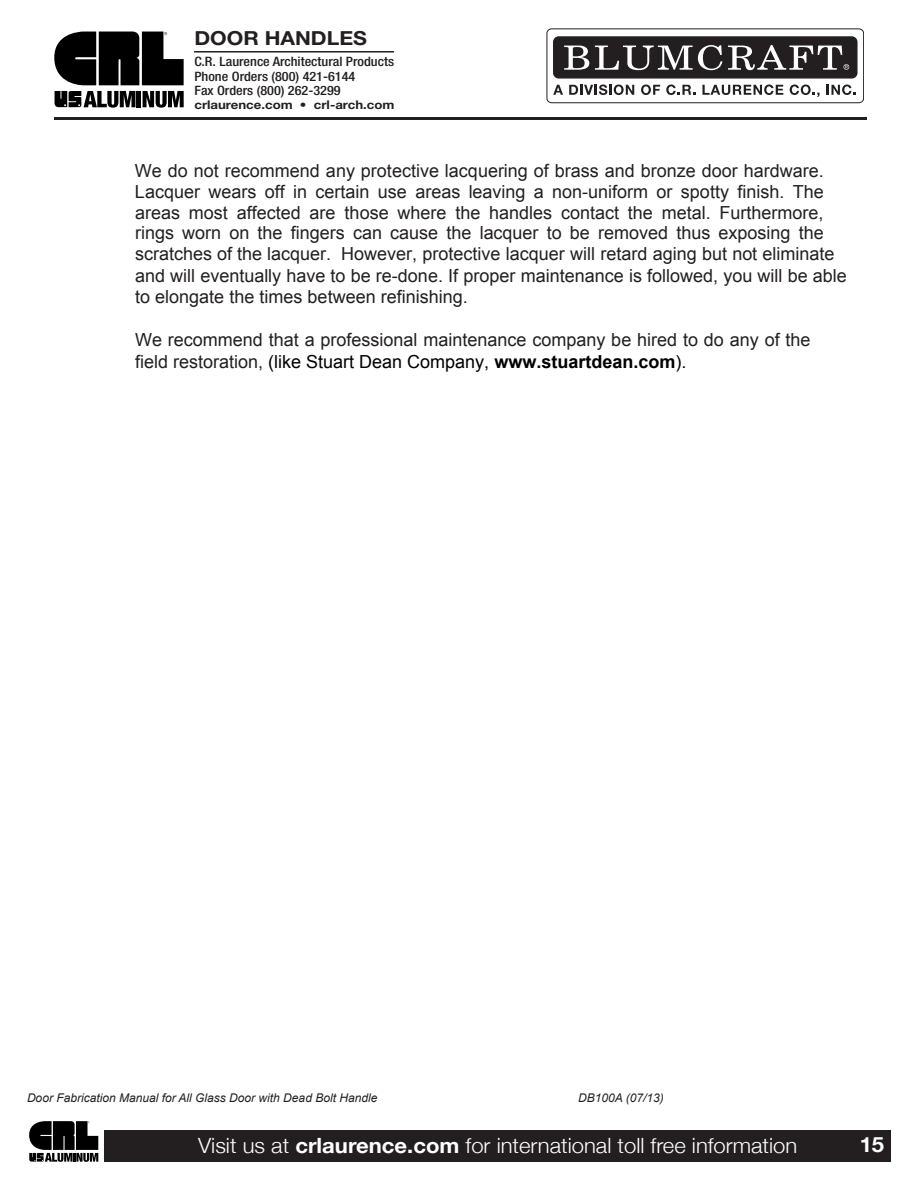
<style>
.page{position:relative;width:918px;height:1188px;background:#fff}
.page>*{position:absolute;margin:0;border:0;box-sizing:border-box;transform-origin:0 0}
.t1{font:300 21px "Helvetica Neue";color:#fff;scale:1.05 1}
.t2{font:700 21px "Helvetica Neue";color:#fff;scale:1.05 1}
.t3{font:700 19.35px "Helvetica Neue";color:#231f20;scale:1.1 1}
.t4{font:18px/21px "Arial";color:#231f20}
.t5{font:500 condensed 12.9px/14.2px "Helvetica Neue";color:#231f20;scale:1.1 1}
.t6{font:italic 12px "Arial";color:#231f20}
.t7{font:700 12px "Helvetica Neue";color:#231f20;scale:1.1 1}
.s1{color:#000}
.s2{font-weight:700;color:#000}
.s3{font-weight:700}
</style>
<div class="page">
<div style="left:104px;top:1130px;width:787px;height:32px;background:#231f20"></div>
<svg style="left:29px;top:1121px;width:69px;height:41px"></svg>
<hr style="left:137px;top:91px;width:4px;height:16px;background:#000">
<svg style="left:143px;top:91px;width:41px;height:17px"></svg>
<svg style="left:55px;top:91px;width:80px;height:17px"></svg>
<svg style="left:54px;top:32px;width:130px;height:53px"></svg>
<div style="left:547px;top:28px;width:317px;height:75px;border:1px solid #231f20;border-radius:5px"></div>
<svg style="left:553px;top:85px;width:10px;height:10px"></svg>
<svg style="left:569px;top:85px;width:65px;height:10px"></svg>
<svg style="left:641px;top:85px;width:19px;height:10px"></svg>
<svg style="left:666px;top:85px;width:29px;height:10px"></svg>
<svg style="left:702px;top:85px;width:81px;height:10px"></svg>
<svg style="left:790px;top:85px;width:30px;height:12px"></svg>
<svg style="left:827px;top:85px;width:29px;height:10px"></svg>
<div style="left:554px;top:37px;width:303px;height:41px;background:#231f20;border-radius:5px"></div>
<div style="left:553px;top:36px;width:305px;height:43px;border:1px solid #231f20;border-radius:5px"></div>
<svg style="left:564px;top:46px;width:25px;height:24px"></svg>
<svg style="left:595px;top:45px;width:127px;height:25px"></svg>
<svg style="left:728px;top:45px;width:121px;height:25px"></svg>
<hr style="left:194px;top:51px;width:200px;height:2px;background:#231f20">
<hr style="left:54px;top:117px;width:813px;height:3px;background:#231f20">
<p class="t3" style="left:194px;top:32px;width:158px">DOOR HANDLES</p>
<p class="t5" style="left:194px;top:56px;width:183px">C.R. Laurence Architectural Products<br>Phone Orders (800) 421-6144<br>Fax Orders (800) 262-3299</p>
<p class="t7" style="left:194px;top:100px;width:183px">crlaurence.com • crl-arch.com</p>
<p class="t4" style="left:135px;top:160px;width:713px">We do not recommend any protective lacquering of brass and bronze door hardware.<br>Lacquer wears off in certain use areas leaving a non-uniform or spotty finish. The areas most affected are those where the handles contact the metal. Furthermore, rings worn on the fingers can cause the lacquer to be removed thus exposing the scratches of the lacquer. However, protective lacquer will retard aging but not eliminate and will eventually have to be re-done. If proper maintenance is followed, you will be able to elongate the times between refinishing.</p>
<p class="t4" style="left:135px;top:329px;width:677px;line-height:21.6px">We recommend that a professional maintenance company be hired to do any of the field restoration, <span class="s1">(like Stuart Dean Company,</span> <span class="s2">www.stuartdean.com</span><span class="s1">).</span></p>
<p class="t6" style="left:27px;top:1091px;width:352px">Door Fabrication Manual for All Glass Door with Dead Bolt Handle</p>
<p class="t6" style="left:578px;top:1091px;width:87px">DB100A (07/13)</p>
<p class="t1" style="left:198px;top:1132px;width:572px">Visit us at <span class="s3">crlaurence.com</span> for international toll free information</p>
<p class="t2" style="left:860px;top:1132px;width:25px">15</p>
</div>
